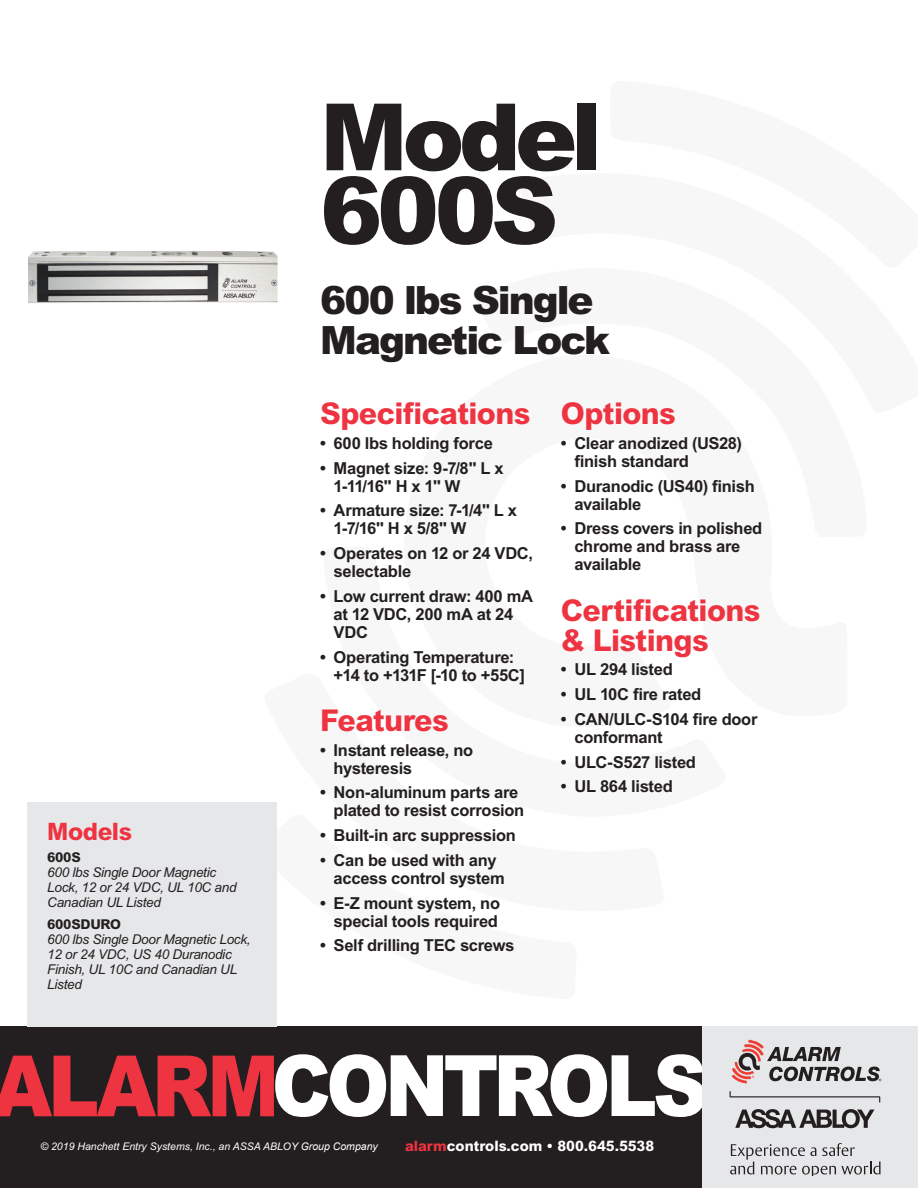
<style>
.page{position:relative;width:918px;height:1188px;background:#fff}
.page>*{position:absolute;margin:0;border:0;box-sizing:border-box;transform-origin:0 0}
.t1{font:900 93px/73.5px "Arial MT Std";letter-spacing:-.06em;color:#231f20}
.t2{font:900 84.75px "Arial MT Std";letter-spacing:-.06em;color:#fff;scale:.9 1}
.t3{font:900 39px/40.5px "Arial MT Std";letter-spacing:-.055em;color:#231f20}
.Bullets_-_Header{font:800 30px/30px "Arial MT Std";letter-spacing:-.02em;color:#ee3341}
.t4{font:800 24px "Arial MT Std";letter-spacing:-.02em;color:#ee3341}
.t5{font:700 16.5px/18px "Arial MT Std";letter-spacing:-.015em;color:#231f20}
.t6{font:800 14.4px "Arial MT Std";color:#fff}
.t7{font:italic 13.5px/15px "Arial MT Std";letter-spacing:-.02em;color:#231f20}
.t8{font:italic 10.5px "Arial MT Std";color:#fff}
.s1{font-weight:800;font-style:normal}
.s2{color:#ee3341}
.s3{font-family:"Arial"}
</style>
<div class="page">
<div style="left:0;top:1026px;width:702px;height:162px;background:#231f20"></div>
<div style="left:702px;top:1026px;width:216px;height:162px;background:#e6e7e9"></div>
<svg style="left:730px;top:1091px;width:150px;height:11px"></svg>
<svg style="left:735px;top:1109px;width:140px;height:19px"></svg>
<svg style="left:732px;top:1040px;width:149px;height:44px"></svg>
<svg style="left:730px;top:1143px;width:151px;height:33px"></svg>
<img style="left:28px;top:251px;width:250px;height:52px">
<div style="left:27px;top:802px;width:250px;height:225px;background:#e6e7e9"></div>
<p class="t4" style="left:47px;top:817px;width:86px">Models</p>
<p class="t7" style="left:47px;top:849px;width:191px"><span class="s1">600S<br></span>600 lbs Single Door Magnetic<br>Lock, 12 or 24 VDC, UL 10C and<br>Canadian UL Listed</p>
<p class="t7" style="left:47px;top:916px;width:205px"><span class="s1">600SDURO<br></span>600 lbs Single Door Magnetic Lock,<br>12 or 24 VDC, US 40 Duranodic<br>Finish, UL 10C and Canadian UL<br>Listed</p>
<p class="t1" style="left:320px;top:98px;width:284px">Model<br>600S</p>
<p class="t3" style="left:320px;top:279px;width:292px">600 lbs Single<br>Magnetic Lock</p>
<p class="Bullets_-_Header" style="left:320px;top:398px;width:212px">Specifications</p>
<p class="t5" style="left:320px;top:434px;width:174px">• 600 lbs holding force</p>
<p class="t5" style="left:334px;top:459px;width:172px;text-indent:-14px">• Magnet size: 9-7/8" L x<br>1-11/16" H x 1" W</p>
<p class="t5" style="left:334px;top:501px;width:185px;text-indent:-14px">• Armature size: 7-1/4" L x<br>1-7/16" H x 5/8" W</p>
<p class="t5" style="left:334px;top:544px;width:201px;text-indent:-14px">• Operates on 12 or 24 VDC, selectable</p>
<p class="t5" style="left:334px;top:587px;width:201px;text-indent:-14px">• Low current draw: 400 mA at 12 VDC, 200 mA at 24<br>VDC</p>
<p class="t5" style="left:334px;top:648px;width:193px;text-indent:-14px">• Operating Temperature: +14 to +131F [-10 to +55C]</p>
<p class="Bullets_-_Header" style="left:320px;top:705px;width:130px">Features</p>
<p class="t5" style="left:334px;top:741px;width:141px;text-indent:-14px">• Instant release, no hysteresis</p>
<p class="t5" style="left:334px;top:783px;width:192px;text-indent:-14px">• Non-aluminum parts are plated to resist corrosion</p>
<p class="t5" style="left:320px;top:826px;width:197px">• Built-in arc suppression</p>
<p class="t5" style="left:334px;top:851px;width:173px;text-indent:-14px">• Can be used with any access control system</p>
<p class="t5" style="left:320px;top:894px;width:182px;text-align:right">• E-Z mount system, no special tools required</p>
<p class="t5" style="left:320px;top:936px;width:196px">• Self drilling TEC screws</p>
<p class="Bullets_-_Header" style="left:561px;top:398px;width:117px">Options</p>
<p class="t5" style="left:574px;top:434px;width:169px;text-indent:-14px">• Clear anodized (US28) finish standard</p>
<p class="t5" style="left:574px;top:477px;width:182px;text-indent:-14px">• Duranodic (US40) finish available</p>
<p class="t5" style="left:574px;top:519px;width:190px;text-indent:-14px">• Dress covers in polished chrome and brass are available</p>
<p class="Bullets_-_Header" style="left:561px;top:594px;width:201px">Certifications &amp; Listings</p>
<p class="t5" style="left:561px;top:660px;width:113px">• UL 294 listed</p>
<p class="t5" style="left:561px;top:685px;width:142px">• UL 10C fire rated</p>
<p class="t5" style="left:574px;top:710px;width:185px;text-indent:-14px">• CAN/ULC-S104 fire door conformant</p>
<p class="t5" style="left:561px;top:753px;width:137px">• ULC-S527 listed</p>
<p class="t5" style="left:561px;top:777px;width:113px">• UL 864 listed</p>
<h2 class="t2" style="left:-7px;top:1032px;width:796px"><span class="s2">ALARM</span>CONTROLS</h2>
<p class="t8" style="left:40px;top:1140px;width:339px">© 2019 Hanchett Entry Systems, Inc., an ASSA ABLOY <span class="s3">Group Company</span></p>
<p class="t6" style="left:405px;top:1138px;width:251px"><span class="s2">alarm</span>controls.com • 800.645.5538</p>
</div>
